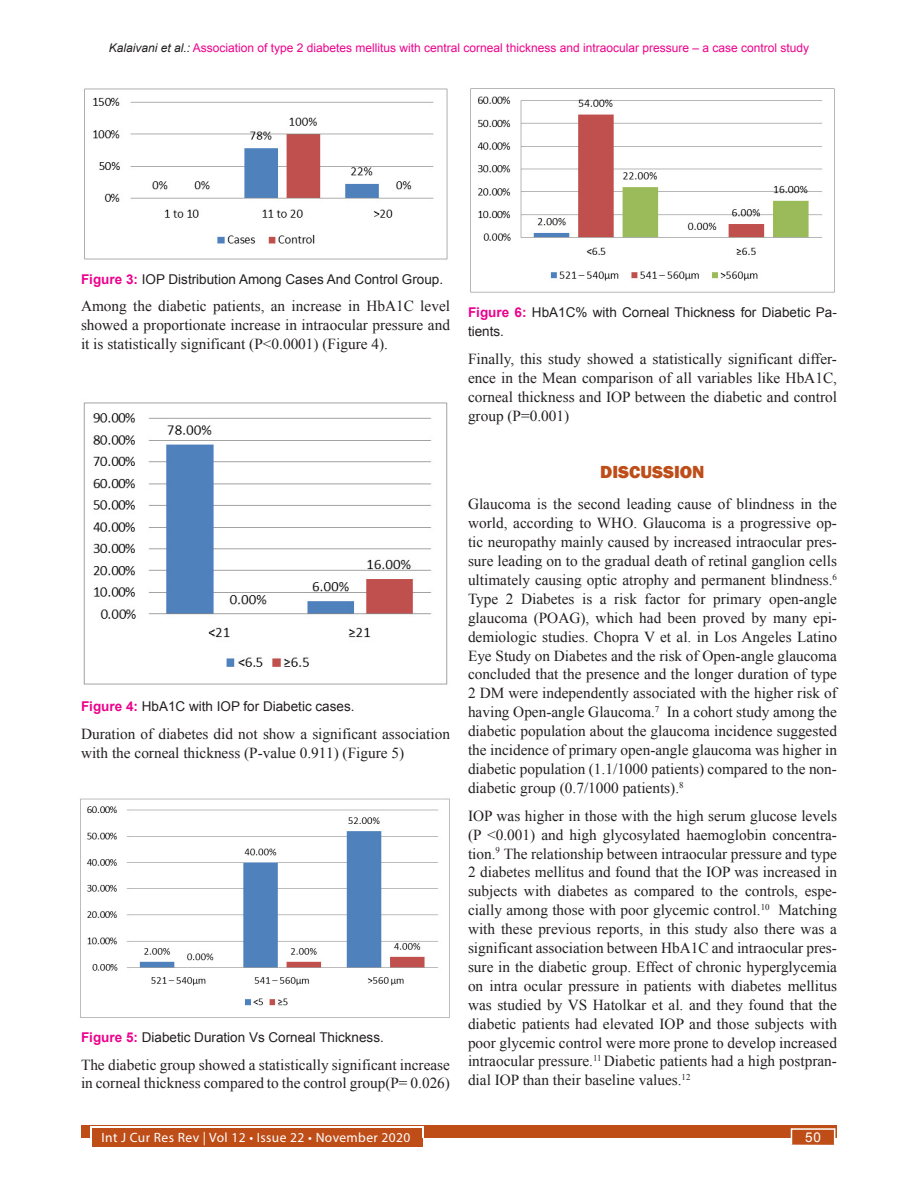
<style>
.page{position:relative;width:918px;height:1188px;background:#fff}
.page>*{position:absolute;margin:0;border:0;box-sizing:border-box;transform-origin:0 0}
.Head_1_copy_2{font:800 18px "Franklin Gothic";color:#be4d18}
.Text{font:15.3px/18.9px "Times New Roman";color:#231f20;text-align:justify}
.Figure_caption{font:13.5px/18.9px "Arial";color:#231f20}
.t1{font:13.5px "Myriad Pro";letter-spacing:.03em;color:#fff}
.t2{font:13.5px "Arial";color:#fff}
.t3{font:12px "Arial";color:#ed028c}
.s1{font-style:italic;color:#231f20}
.s2{font-weight:700;color:#ed028c}
</style>
<div class="page">
<div style="left:81px;top:1125px;width:756px;height:13px;background:#be4d18"></div>
<div style="left:92px;top:1128px;width:331px;height:19px;background:#be4d18"></div>
<hr style="left:91px;top:1127px;width:332px;height:1px;background:#fff">
<div style="left:791px;top:1128px;width:44px;height:18px;background:#be4d18;border:2px solid #fff"></div>
<img style="left:84px;top:88px;width:364px;height:172px">
<img style="left:83px;top:402px;width:365px;height:283px">
<img style="left:80px;top:798px;width:370px;height:220px">
<img style="left:470px;top:88px;width:365px;height:205px">
<p class="t3" style="left:109px;top:40px;width:702px"><span class="s1">Kalaivani et al.:</span> Association of type 2 diabetes mellitus with central corneal thickness and intraocular pressure – a case control study</p>
<p class="Figure_caption" style="left:81px;top:270px;width:364px"><span class="s2">Figure 3:</span> IOP Distribution Among Cases And Control Group.</p>
<p class="Text" style="left:81px;top:297px;width:371px">Among the diabetic patients, an increase in HbA1C level showed a proportionate increase in intraocular pressure and it is statistically significant (P&lt;0.0001) (Figure 4).</p>
<p class="Figure_caption" style="left:81px;top:697px;width:275px"><span class="s2">Figure 4:</span> HbA1C with IOP for Diabetic cases.</p>
<p class="Text" style="left:81px;top:724px;width:371px">Duration of diabetes did not show a significant association with the corneal thickness (P-value 0.911) (Figure 5)</p>
<p class="Figure_caption" style="left:81px;top:1028px;width:304px"><span class="s2">Figure 5:</span> Diabetic Duration Vs Corneal Thickness.</p>
<p class="Text" style="left:81px;top:1055px;width:371px">The diabetic group showed a statistically significant increase in corneal thickness compared to the control group(P= 0.026)</p>
<p class="t1" style="left:101px;top:1129px;width:311px">Int J Cur Res Rev | Vol 12 • Issue 22 • November 2020</p>
<p class="Figure_caption" style="left:468px;top:303px;width:370px"><span class="s2">Figure 6:</span> HbA1C% with Corneal Thickness for Diabetic Pa&shy;tients.</p>
<p class="Text" style="left:468px;top:349px;width:371px">Finally, this study showed a statistically significant differ&shy;ence in the Mean comparison of all variables like HbA1C, corneal thickness and IOP between the diabetic and control group (P=0.001)</p>
<p class="Head_1_copy_2" style="left:600px;top:461px;width:106px">DISCUSSION</p>
<p class="Text" style="left:468px;top:495px;width:371px">Glaucoma is the second leading cause of blindness in the world, according to WHO. Glaucoma is a progressive op&shy;tic neuropathy mainly caused by increased intraocular pres&shy;sure leading on to the gradual death of retinal ganglion cells ultimately causing optic atrophy and permanent blindness.<sup>6<br></sup>Type 2 Diabetes is a risk factor for primary open-angle glaucoma (POAG), which had been proved by many epi&shy;demiologic studies. Chopra V et al. in Los Angeles Latino Eye Study on Diabetes and the risk of Open-angle glaucoma concluded that the presence and the longer duration of type 2 DM were independently associated with the higher risk of having Open-angle Glaucoma.<sup>7</sup> In a cohort study among the diabetic population about the glaucoma incidence suggested the incidence of primary open-angle glaucoma was higher in diabetic population (1.1/1000 patients) compared to the non&shy;diabetic group (0.7/1000 patients).<sup>8</sup></p>
<p class="Text" style="left:468px;top:806px;width:371px">IOP was higher in those with the high serum glucose levels (P &lt;0.001) and high glycosylated haemoglobin concentra&shy;tion.<sup>9</sup> The relationship between intraocular pressure and type 2 diabetes mellitus and found that the IOP was increased in subjects with diabetes as compared to the controls, espe&shy;cially among those with poor glycemic control.<sup>10</sup> Matching with these previous reports, in this study also there was a significant association between HbA1C and intraocular pres&shy;sure in the diabetic group. Effect of chronic hyperglycemia on intra ocular pressure in patients with diabetes mellitus was studied by VS Hatolkar et al. and they found that the diabetic patients had elevated IOP and those subjects with poor glycemic control were more prone to develop increased intraocular pressure.<sup>11</sup> Diabetic patients had a high postpran&shy;dial IOP than their baseline values.<sup>12</sup></p>
<p class="t2" style="left:805px;top:1129px;width:17px">50</p>
</div>
